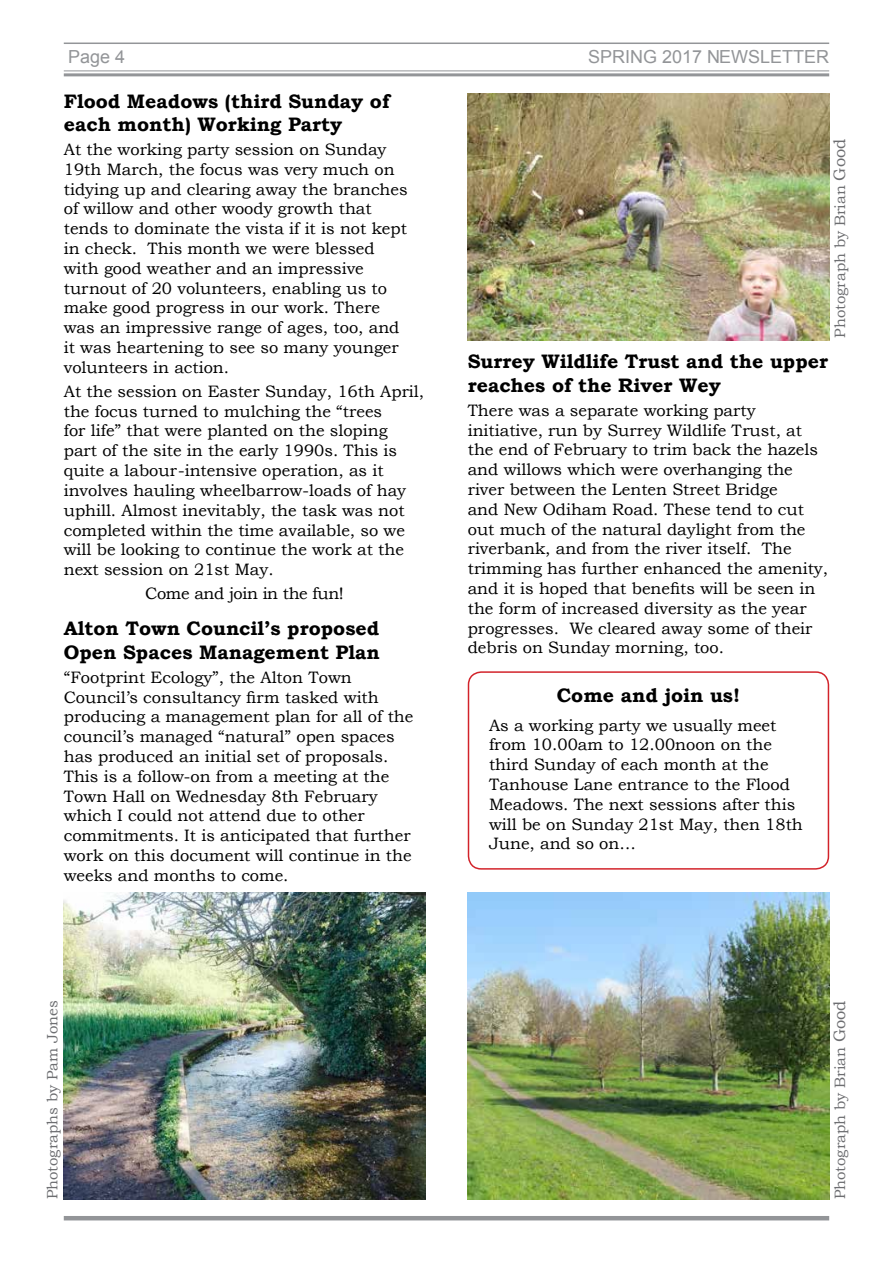
<style>
.page{position:relative;width:893px;height:1263px;background:#fff}
.page>*{position:absolute;margin:0;border:0;box-sizing:border-box;transform-origin:0 0}
.t1{font:700 19.5px/23.4px "Bookman Old Style";color:#000}
.t2{font:18px "Arial";color:#939598}
.t3{font:16.5px/19.8px "Bookman Old Style";color:#000}
.t4{font:16.5px "Bookman Old Style";letter-spacing:-.02em;color:#000}
.t5{font:15px "Bookman Old Style";color:#6d6e71}
.s1{font-size:16.5px}
</style>
<div class="page">
<hr style="left:64px;top:1216px;width:765px;height:4px;background:#939598">
<hr style="left:64px;top:70px;width:765px;height:1px;background:#939598">
<hr style="left:64px;top:73px;width:765px;height:3px;background:#939598">
<hr style="left:64px;top:43px;width:765px;height:1px;background:#939598">
<img style="left:468px;top:94px;width:361px;height:247px">
<img style="left:64px;top:892px;width:361px;height:307px">
<div style="left:468px;top:671px;width:361px;height:199px;border:2px solid #d2232a;border-radius:13px"></div>
<img style="left:468px;top:892px;width:361px;height:307px">
<p class="t2" style="left:68px;top:44px;width:59px">Page 4</p>
<p class="t2" style="left:588px;top:44px;width:242px">SPRING 2017 NEWSLETTER</p>
<p class="t1" style="left:64px;top:89px;width:327px">Flood Meadows (third Sunday of each month) Working Party</p>
<p class="t3" style="left:64px;top:139px;width:345px">At the working party session on Sunday 19th March, the focus was very much on tidying up and clearing away the branches of willow and other woody growth that tends to dominate the vista if it is not kept in check. This month we were blessed with good weather and an impressive turnout of 20 volunteers, enabling us to make good progress in our work. There was an impressive range of ages, too, and it was heartening to see so many younger volunteers in action.</p>
<p class="t3" style="left:64px;top:381px;width:362px">At the session on Easter Sunday, 16th April, the focus turned to mulching the “trees<br>for life” that were planted on the sloping part of the site in the early 1990s. This is quite a labour-intensive operation, as it involves hauling wheelbarrow-loads of hay uphill. Almost inevitably, the task was not completed within the time available, so we will be looking to continue the work at the next session on 21st May.</p>
<p class="t4" style="left:145px;top:584px;width:200px">Come and join in the fun!</p>
<p class="t1" style="left:64px;top:617px;width:317px">Alton Town Council’s proposed<br>Open Spaces Management Plan</p>
<p class="t3" style="left:64px;top:667px;width:351px">“Footprint Ecology”, the Alton Town Council’s consultancy firm tasked with producing a management plan for all of the council’s managed “natural” open spaces has produced an initial set of proposals.<br>This is a follow-on from a meeting at the Town Hall on Wednesday 8th February which I could not attend due to other commitments. It is anticipated that further work on this document will continue in the weeks and months to come.</p>
<p class="t5" style="left:832px;top:338px;width:200px;rotate:-90deg">Photograph by Brian <span class="s1">Good</span></p>
<p class="t1" style="left:468px;top:350px;width:362px">Surrey Wildlife Trust and the upper reaches of the River Wey</p>
<p class="t3" style="left:468px;top:400px;width:362px">There was a separate working party initiative, run by Surrey Wildlife Trust, at the end of February to trim back the hazels and willows which were overhanging the river between the Lenten Street Bridge<br>and New Odiham Road. These tend to cut out much of the natural daylight from the riverbank, and from the river itself. The trimming has further enhanced the amenity, and it is hoped that benefits will be seen in the form of increased diversity as the year progresses. We cleared away some of their debris on Sunday morning, too.</p>
<p class="t1" style="left:557px;top:684px;width:185px">Come and join us!</p>
<p class="t3" style="left:489px;top:715px;width:315px">As a working party we usually meet from 10.00am to 12.00noon on the third Sunday of each month at the<br>Tanhouse Lane entrance to the Flood<br>Meadows. The next sessions after this will be on Sunday 21st May, then 18th<br>June, and so on…</p>
<p class="t5" style="left:44px;top:1199px;width:200px;rotate:-90deg">Photographs by Pam Jones</p>
<p class="t5" style="left:832px;top:1199px;width:200px;rotate:-90deg">Photograph by Brian <span class="s1">Good</span></p>
</div>
